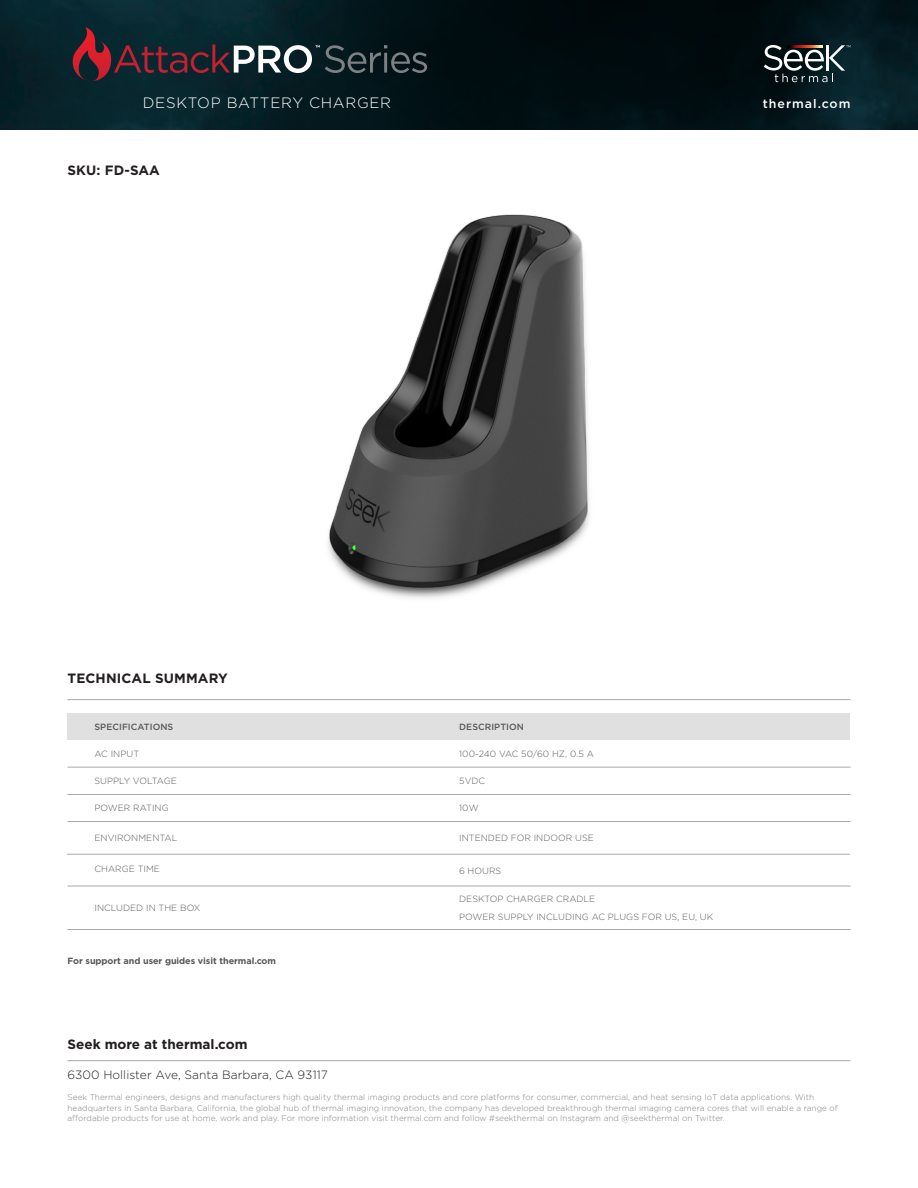
<style>
.page{position:relative;width:918px;height:1188px;background:#fff}
.page>*{position:absolute;margin:0;border:0;box-sizing:border-box;transform-origin:0 0}
.t1{font:300 15px "Gotham";letter-spacing:.05em;color:#fff}
.t2{font:700 13.5px "Gotham";color:#231f20}
.t3{font:500 12.3px "Gotham";letter-spacing:.08em;color:#fff}
.t4{font:300 12px "Gotham";letter-spacing:.005em;color:#231f20}
.t5{font:300 9px/17.5px "Gotham";letter-spacing:.005em;color:#57585a}
.t6{font:700 9px "Gotham";letter-spacing:-.005em;color:#57585a}
.t7{font:500 9px "Gotham";letter-spacing:.005em;color:#57585a}
.t8{font:300 8.25px/10.5px "Gotham";letter-spacing:.005em;color:#808285}
</style>
<div class="page">
<img style="left:0;top:0;width:918px;height:130px">
<svg style="left:69px;top:27px;width:358px;height:54px;background:#282e35"></svg>
<hr style="left:68px;top:699px;width:782px;height:1px;background:#a8a9ad">
<hr style="left:68px;top:1060px;width:782px;height:1px;background:#a8a9ad">
<div style="left:68px;top:713px;width:782px;height:27px;background:#e0e0e1"></div>
<hr style="left:68px;top:794px;width:782px;height:1px;background:#a8a9ad">
<hr style="left:68px;top:821px;width:782px;height:1px;background:#a8a9ad">
<hr style="left:68px;top:767px;width:782px;height:1px;background:#a8a9ad">
<hr style="left:68px;top:886px;width:782px;height:1px;background:#a8a9ad">
<hr style="left:68px;top:929px;width:782px;height:1px;background:#a8a9ad">
<svg style="left:764px;top:45px;width:86px;height:37px"></svg>
<img style="left:328px;top:214px;width:261px;height:385px">
<hr style="left:67px;top:854px;width:783px;height:1px;background:#a8a9ad">
<p class="t1" style="left:143px;top:93px;width:250px">DESKTOP BATTERY CHARGER</p>
<p class="t3" style="left:763px;top:96px;width:89px">thermal.com</p>
<p class="t2" style="left:68px;top:161px;width:94px">SKU: FD-SAA</p>
<p class="t2" style="left:68px;top:669px;width:162px">TECHNICAL SUMMARY</p>
<p class="t7" style="left:94px;top:721px;width:80px">SPECIFICATIONS</p>
<p class="t7" style="left:459px;top:721px;width:66px">DESCRIPTION</p>
<p class="t5" style="left:94px;top:745px;width:46px">AC INPUT</p>
<p class="t5" style="left:459px;top:745px;width:136px">100-240 VAC 50/60 HZ, 0.5 A</p>
<p class="t5" style="left:94px;top:772px;width:84px">SUPPLY VOLTAGE</p>
<p class="t5" style="left:94px;top:799px;width:76px">POWER RATING</p>
<p class="t5" style="left:94px;top:829px;width:84px">ENVIRONMENTAL</p>
<p class="t5" style="left:459px;top:772px;width:28px">5VDC</p>
<p class="t5" style="left:459px;top:799px;width:21px">10W</p>
<p class="t5" style="left:459px;top:829px;width:136px">INTENDED FOR INDOOR USE</p>
<p class="t5" style="left:94px;top:860px;width:67px">CHARGE TIME</p>
<p class="t5" style="left:459px;top:862px;width:44px">6 HOURS</p>
<p class="t5" style="left:94px;top:899px;width:107px">INCLUDED IN THE BOX</p>
<p class="t6" style="left:68px;top:955px;width:210px">For support and user guides visit thermal.com</p>
<p class="t2" style="left:68px;top:1035px;width:182px">Seek more at thermal.com</p>
<p class="t5" style="left:459px;top:890px;width:256px">DESKTOP CHARGER CRADLE<br>POWER SUPPLY INCLUDING AC PLUGS FOR US, EU, UK</p>
<p class="t4" style="left:68px;top:1068px;width:262px">6300 Hollister Ave, Santa Barbara, CA 93117</p>
<p class="t8" style="left:68px;top:1092px;width:772px">Seek Thermal engineers, designs and manufacturers high quality thermal imaging products and core platforms for consumer, commercial, and heat sensing IoT data applications. With headquarters in Santa Barbara, California, the global hub of thermal imaging innovation, the company has developed breakthrough thermal imaging camera cores that will enable a range of affordable products for use at home, work and play. For more information visit thermal.com and follow #seekthermal on Instagram and @seekthermal on Twitter.</p>
</div>
